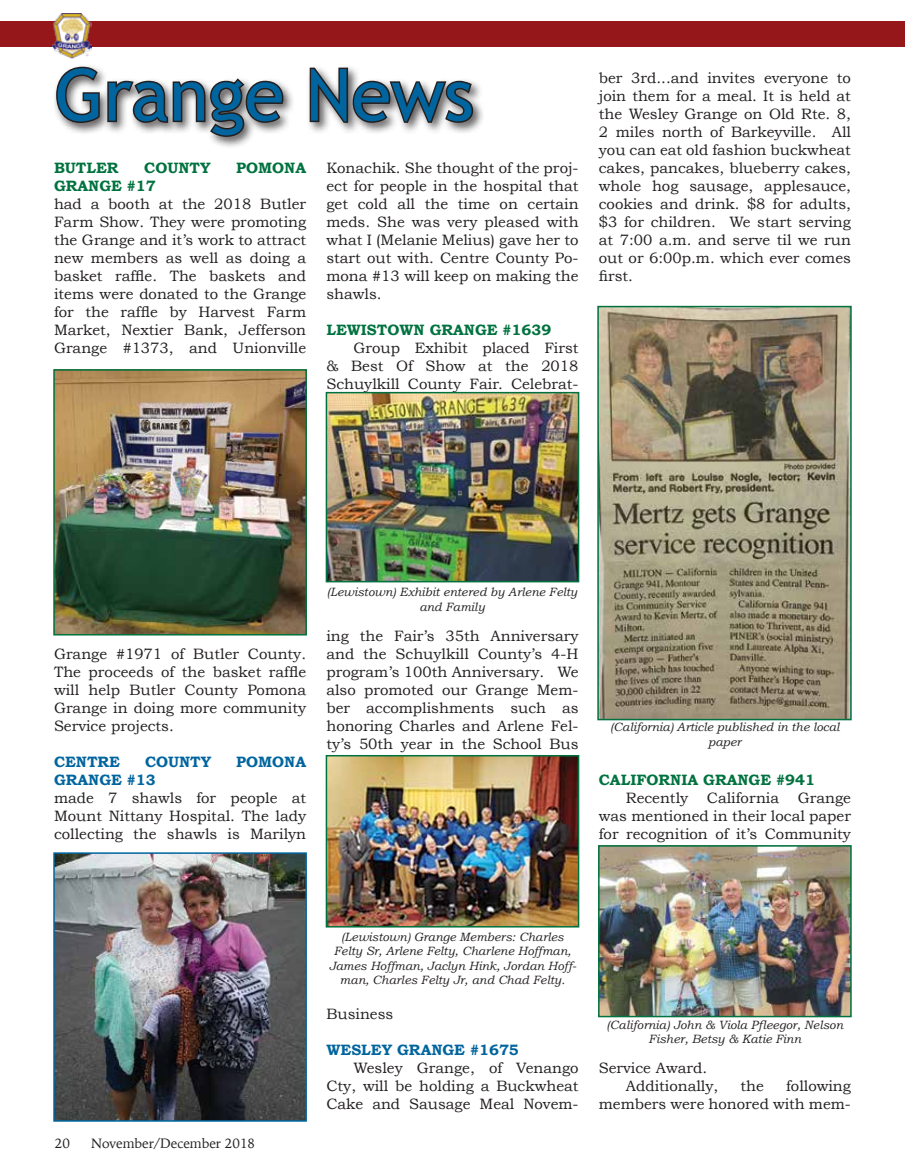
<style>
.page{position:relative;width:905px;height:1175px;background:#fff}
.page>*{position:absolute;margin:0;border:0;box-sizing:border-box;transform-origin:0 0}
.t1{font:72px "Trebuchet MS";color:#00659e}
.t2{font:15px/18px "Bookman Old Style";color:#231f20;text-align:justify}
.t3{font:700 15px "Bookman Old Style";color:#00723f}
.t4{font:700 15px "Bookman Old Style";color:#00659e}
.t5{font:13.5px "Iowan Old Style";color:#231f20}
.t6{font:italic 12px/14.4px "Bookman Old Style";color:#231f20;text-align:center}
</style>
<div class="page">
<img style="left:56px;top:372px;width:248px;height:260px">
<div style="left:53px;top:369px;width:254px;height:266px;border:2px solid #00723f"></div>
<img style="left:56px;top:855px;width:248px;height:263px">
<div style="left:53px;top:852px;width:254px;height:269px;border:2px solid #00659e"></div>
<img style="left:329px;top:395px;width:247px;height:184px">
<div style="left:326px;top:392px;width:253px;height:190px;border:2px solid #00723f"></div>
<img style="left:329px;top:758px;width:247px;height:166px">
<div style="left:326px;top:755px;width:253px;height:172px;border:2px solid #00723f"></div>
<img style="left:600px;top:309px;width:248px;height:408px">
<div style="left:597px;top:306px;width:254px;height:414px;border:2px solid #00723f"></div>
<img style="left:601px;top:848px;width:247px;height:166px">
<div style="left:598px;top:845px;width:253px;height:172px;border:2px solid #00723f"></div>
<div style="left:0;top:21px;width:904px;height:26px;background:#96171a"></div>
<img style="left:53px;top:14px;width:38px;height:44px">
<div style="left:53px;top:63px;width:432px;height:86px;background:#231f20;opacity:.75"></div>
<svg style="left:55px;top:65px;width:230px;height:73px"></svg>
<svg style="left:308px;top:66px;width:166px;height:58px"></svg>
<h1 class="t1" style="left:55px;top:53px;width:420px">Grange News</h1>
<p class="t3" style="left:54px;top:159px;width:66px">BUTLER</p>
<p class="t3" style="left:144px;top:159px;width:68px">COUNTY</p>
<p class="t3" style="left:236px;top:159px;width:71px">POMONA</p>
<p class="t3" style="left:54px;top:177px;width:103px">GRANGE #17</p>
<p class="t2" style="left:54px;top:195px;width:254px">had a booth at the 2018 Butler Farm Show. They were promoting the Grange and it’s work to attract new members as well as doing a basket raffle. The baskets and items were donated to the Grange for the raffle by Harvest Farm Market, Nextier Bank, Jefferson Grange #1373, and Unionville</p>
<p class="t2" style="left:326px;top:159px;width:254px">Konachik. She thought of the proj&shy;ect for people in the hospital that get cold all the time on certain meds. She was very pleased with what I (Melanie Melius) gave her to start out with. Centre County Po&shy;mona #13 will keep on making the shawls.</p>
<p class="t3" style="left:326px;top:321px;width:226px">LEWISTOWN GRANGE #1639</p>
<p class="t2" style="left:326px;top:339px;width:254px;text-indent:27px">Group Exhibit placed First &amp; Best Of Show at the 2018<br>Schuylkill County Fair. Celebrat-</p>
<p class="t2" style="left:599px;top:69px;width:254px">ber 3rd...and invites everyone to join them for a meal. It is held at the Wesley Grange on Old Rte. 8, 2 miles north of Barkeyville. All you can eat old fashion buckwheat cakes, pancakes, blueberry cakes, whole hog sausage, applesauce, cookies and drink. $8 for adults, $3 for children. We start serving at 7:00 a.m. and serve til we run out or 6:00p.m. which ever comes first.</p>
<p class="t2" style="left:54px;top:645px;width:254px">Grange #1971 of Butler County.<br>The proceeds of the basket raffle will help Butler County Pomona Grange in doing more community Service projects.</p>
<p class="t4" style="left:54px;top:753px;width:67px">CENTRE</p>
<p class="t4" style="left:145px;top:753px;width:68px">COUNTY</p>
<p class="t4" style="left:236px;top:753px;width:71px">POMONA</p>
<p class="t4" style="left:54px;top:771px;width:103px">GRANGE #13</p>
<p class="t2" style="left:54px;top:789px;width:254px">made 7 shawls for people at Mount Nittany Hospital. The lady collecting the shawls is Marilyn</p>
<p class="t6" style="left:327px;top:585px;width:252px">(Lewistown) Exhibit entered by Arlene Felty and Family</p>
<p class="t2" style="left:326px;top:627px;width:254px">ing the Fair’s 35th Anniversary and the Schuylkill County’s 4-H program’s 100th Anniversary. We also promoted our Grange Mem&shy;ber accomplishments such as honoring Charles and Arlene Fel&shy;ty’s 50th year in the School Bus</p>
<p class="t6" style="left:610px;top:720px;width:231px">(California) Article published in the local paper</p>
<p class="t3" style="left:599px;top:771px;width:217px">CALIFORNIA GRANGE #941</p>
<p class="t2" style="left:599px;top:789px;width:254px;text-indent:27px">Recently California Grange was mentioned in their local paper for recognition of it’s Community</p>
<p class="t5" style="left:55px;top:1131px;width:17px">20</p>
<p class="t5" style="left:91px;top:1131px;width:165px">November/December 2018</p>
<p class="t6" style="left:329px;top:929px;width:249px">(Lewistown) Grange Members: Charles Felty Sr, Arlene Felty, Charlene Hoffman, James Hoffman, Jaclyn Hink, Jordan Hoff&shy;man, Charles Felty Jr, and Chad Felty.</p>
<p class="t2" style="left:326px;top:1005px;width:68px">Business</p>
<p class="t4" style="left:326px;top:1041px;width:194px">WESLEY GRANGE #1675</p>
<p class="t2" style="left:326px;top:1059px;width:253px;text-indent:27px">Wesley Grange, of Venango Cty, will be holding a Buckwheat Cake and Sausage Meal Novem-</p>
<p class="t6" style="left:606px;top:1017px;width:238px">(California) John &amp; Viola Pfleegor, Nelson<br>Fisher, Betsy &amp; Katie Finn</p>
<p class="t2" style="left:626px;top:1059px;width:94px;text-indent:-27px">Service Award.<br>Additionally,</p>
<p class="t2" style="left:599px;top:1077px;width:254px;text-align:right">following<br>members were honored with mem-</p>
<p class="t2" style="left:740px;top:1077px;width:25px">the</p>
</div>
